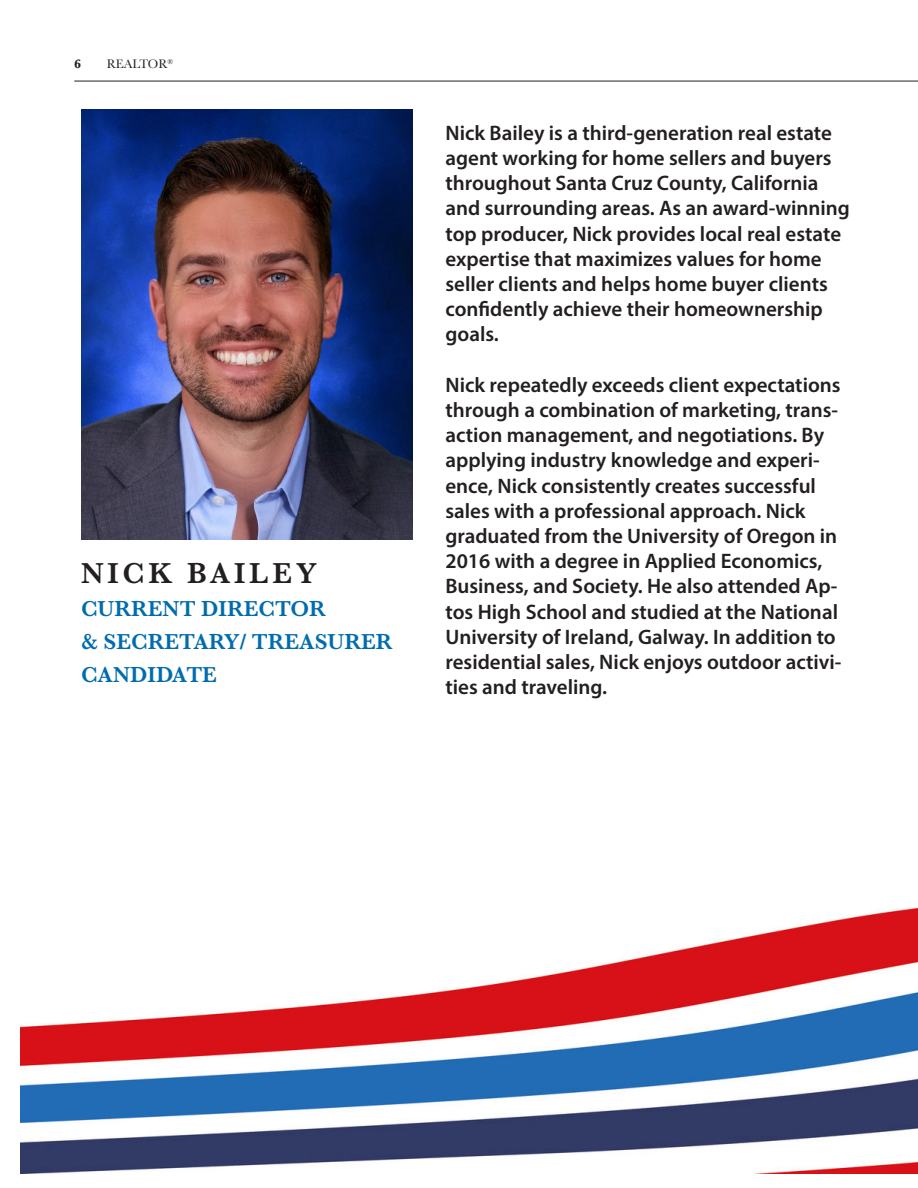
<style>
.page{position:relative;width:918px;height:1188px;background:#fff}
.page>*{position:absolute;margin:0;border:0;box-sizing:border-box;transform-origin:0 0}
.t1{font:600 30px "Baskerville";letter-spacing:.125em;color:#231f20}
.t2{font:600 22.5px/33px "Baskerville";color:#006cad}
.t3{font:600 21px/25.2px "Myriad Pro";color:#231f20}
.t4{font:12.75px "Baskerville";color:#231f20}
.t5{font:700 12.75px "Baskerville";color:#231f20}
</style>
<div class="page">
<hr style="left:74px;top:81px;width:844px;height:1px;background:#231f20">
<img style="left:81px;top:109px;width:332px;height:431px">
<img style="left:21px;top:905px;width:897px;height:269px">
<p class="t5" style="left:74px;top:55px;width:8px">6</p>
<p class="t4" style="left:107px;top:56px;width:68px">REALTOR<sup>®</sup></p>
<p class="t1" style="left:81px;top:552px;width:238px">NICK BAILEY</p>
<p class="t2" style="left:81px;top:592px;width:313px">CURRENT DIRECTOR<br>&amp; SECRETARY/ TREASURER<br>CANDIDATE</p>
<p class="t3" style="left:445px;top:120px;width:406px">Nick Bailey is a third-generation real estate agent working for home sellers and buyers throughout Santa Cruz County, California and surrounding areas. As an award-winning top producer, Nick provides local real estate expertise that maximizes values for home seller clients and helps home buyer clients confidently achieve their homeownership goals.</p>
<p class="t3" style="left:445px;top:372px;width:398px">Nick repeatedly exceeds client expectations through a combination of marketing, trans&shy;action management, and negotiations. By applying industry knowledge and experi&shy;ence, Nick consistently creates successful sales with a professional approach. Nick graduated from the University of Oregon in 2016 with a degree in Applied Economics, Business, and Society. He also attended Ap&shy;tos High School and studied at the National University of Ireland, Galway. In addition to residential sales, Nick enjoys outdoor activi&shy;ties and traveling.</p>
</div>
